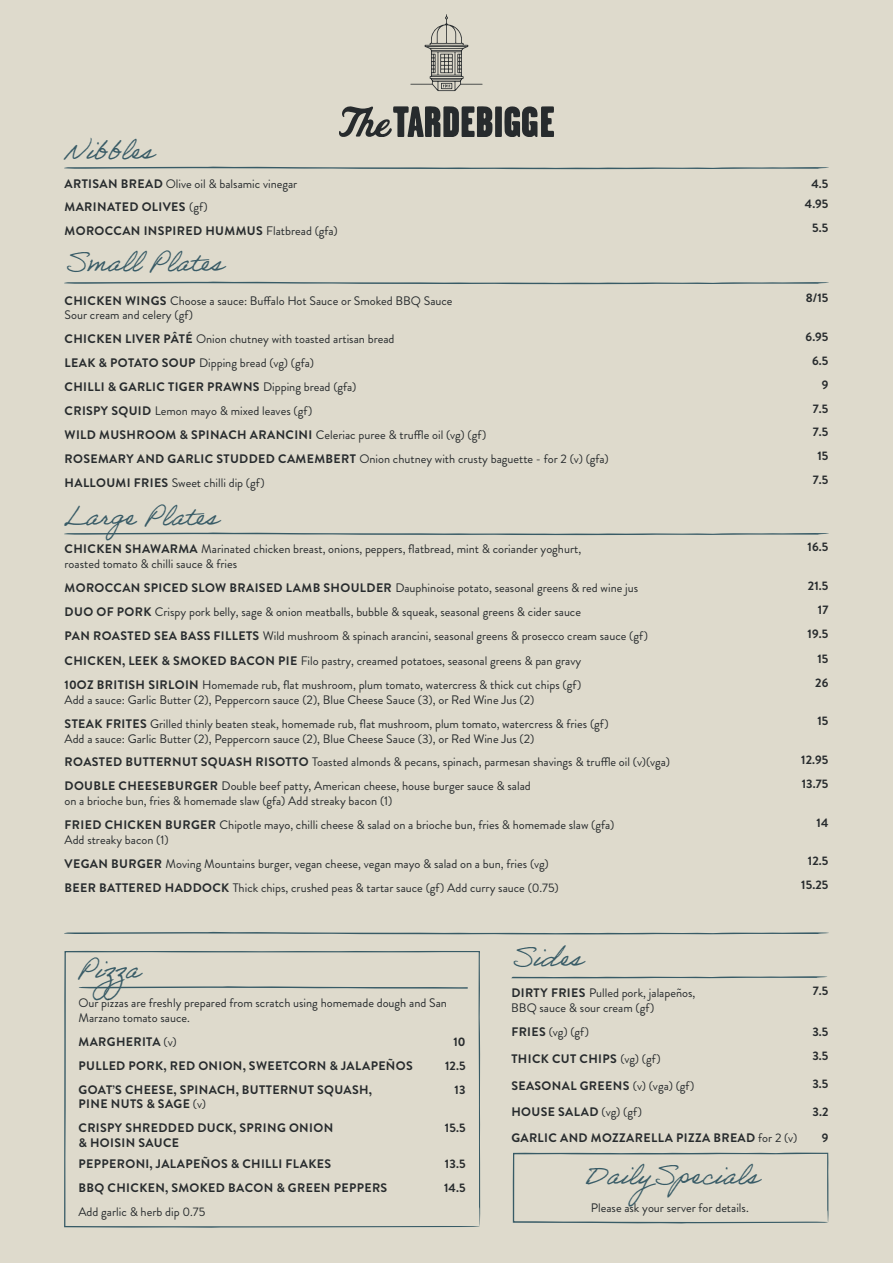
<style>
.page{position:relative;width:893px;height:1263px;background:#dedacc}
.page>*{position:absolute;margin:0;border:0;box-sizing:border-box;transform-origin:0 0}
.t1{font:26.55px "Adobe Handwriting Ernie";color:#385b66}
.t2{font:12.3px/23.9px "Brandon Grotesque";color:#272b2d}
.t3{font:700 12.3px/21.5px "Brandon Grotesque";letter-spacing:.03em;color:#272b2d}
.s1{font-weight:700}
.s2{font-weight:400}
</style>
<div class="page">
<svg style="left:339px;top:106px;width:215px;height:31px"></svg>
<svg style="left:410px;top:14px;width:73px;height:77px"></svg>
<svg style="left:64px;top:167px;width:765px;height:2px;background:#6e8487"></svg>
<svg style="left:64px;top:282px;width:765px;height:2px;background:#6e8487"></svg>
<svg style="left:64px;top:932px;width:765px;height:2px;background:#768a8c"></svg>
<svg style="left:511px;top:976px;width:316px;height:2px"></svg>
<svg style="left:64px;top:951px;width:417px;height:277px"></svg>
<svg style="left:513px;top:1152px;width:316px;height:71px"></svg>
<svg style="left:64px;top:532px;width:765px;height:3px"></svg>
<h1 class="t1" style="left:65px;top:135px;width:90px">Nibbles</h1>
<p class="t2" style="left:65px;top:172px;width:234px"><span class="s1">ARTISAN BREAD</span> Olive oil &amp; balsamic vinegar</p>
<p class="t3" style="left:811px;top:173px;width:19px">4.5</p>
<p class="t3" style="left:65px;top:196px;width:145px">MARINATED OLIVES <span class="s2">(gf)</span></p>
<p class="t3" style="left:805px;top:193px;width:25px">4.95</p>
<p class="t3" style="left:65px;top:220px;width:275px">MOROCCAN INSPIRED HUMMUS <span class="s2">Flatbread (gfa)</span></p>
<p class="t3" style="left:812px;top:217px;width:18px">5.5</p>
<h1 class="t1" style="left:65px;top:246px;width:160px">Small Plates</h1>
<p class="t2" style="left:65px;top:289px;width:389px"><span class="s1">CHICKEN WINGS</span> Choose a sauce: Buffalo Hot Sauce or Smoked BBQ Sauce</p>
<p class="t3" style="left:806px;top:287px;width:24px">8/15</p>
<p class="t2" style="left:65px;top:303px;width:130px">Sour cream and celery (gf)</p>
<p class="t2" style="left:65px;top:327px;width:331px"><span class="s1">CHICKEN LIVER PÂTÉ</span> Onion chutney with toasted artisan bread</p>
<p class="t3" style="left:805px;top:326px;width:24px">6.95</p>
<p class="t2" style="left:65px;top:351px;width:251px"><span class="s1">LEAK &amp; POTATO SOUP</span> Dipping bread (vg) (gfa)</p>
<p class="t3" style="left:812px;top:350px;width:18px">6.5</p>
<p class="t3" style="left:65px;top:376px;width:293px">CHILLI &amp; GARLIC TIGER PRAWNS <span class="s2">Dipping bread (gfa)</span></p>
<p class="t3" style="left:822px;top:374px;width:8px">9</p>
<p class="t2" style="left:65px;top:399px;width:249px"><span class="s1">CRISPY SQUID</span> Lemon mayo &amp; mixed leaves (gf)</p>
<p class="t3" style="left:813px;top:398px;width:17px">7.5</p>
<p class="t2" style="left:65px;top:423px;width:423px"><span class="s1">WILD MUSHROOM &amp; SPINACH ARANCINI</span> Celeriac puree &amp; truffle oil (vg) (gf)</p>
<p class="t3" style="left:813px;top:422px;width:17px">7.5</p>
<p class="t2" style="left:65px;top:447px;width:546px"><span class="s1">ROSEMARY AND GARLIC STUDDED CAMEMBERT</span> Onion chutney with crusty baguette - for 2 (v) (gfa)</p>
<p class="t3" style="left:817px;top:445px;width:13px">15</p>
<p class="t2" style="left:65px;top:471px;width:202px"><span class="s1">HALLOUMI FRIES</span> Sweet chilli dip (gf)</p>
<p class="t3" style="left:813px;top:469px;width:17px">7.5</p>
<h1 class="t1" style="left:65px;top:500px;width:155px">Large Plates</h1>
<p class="t2" style="left:65px;top:537px;width:518px"><span class="s1">CHICKEN SHAWARMA</span> Marinated chicken breast, onions, peppers, flatbread, mint &amp; coriander yoghurt,</p>
<p class="t3" style="left:808px;top:536px;width:22px">16.5</p>
<p class="t2" style="left:65px;top:552px;width:174px">roasted tomato &amp; chilli sauce &amp; fries</p>
<p class="t2" style="left:65px;top:576px;width:575px"><span class="s1">MOROCCAN SPICED SLOW BRAISED LAMB SHOULDER</span> Dauphinoise potato, seasonal greens &amp; red wine jus</p>
<p class="t3" style="left:808px;top:575px;width:22px">21.5</p>
<p class="t2" style="left:65px;top:600px;width:518px"><span class="s1">DUO OF PORK</span> Crispy pork belly, sage &amp; onion meatballs, bubble &amp; squeak, seasonal greens &amp; cider sauce</p>
<p class="t3" style="left:818px;top:599px;width:12px">17</p>
<p class="t2" style="left:65px;top:624px;width:585px"><span class="s1">PAN ROASTED SEA BASS FILLETS</span> Wild mushroom &amp; spinach arancini, seasonal greens &amp; prosecco cream sauce (gf)</p>
<p class="t3" style="left:808px;top:623px;width:22px">19.5</p>
<p class="t2" style="left:65px;top:649px;width:518px"><span class="s1">CHICKEN, LEEK &amp; SMOKED BACON PIE</span> Filo pastry, creamed potatoes, seasonal greens &amp; pan gravy</p>
<p class="t3" style="left:817px;top:648px;width:13px">15</p>
<p class="t2" style="left:65px;top:673px;width:518px"><span class="s1">10OZ BRITISH SIRLOIN</span> Homemade rub, flat mushroom, plum tomato, watercress &amp; thick cut chips (gf)</p>
<p class="t3" style="left:815px;top:672px;width:15px">26</p>
<p class="t2" style="left:65px;top:688px;width:471px">Add a sauce: Garlic Butter (2), Peppercorn sauce (2), Blue Cheese Sauce (3), or Red Wine Jus (2)</p>
<p class="t2" style="left:65px;top:712px;width:546px"><span class="s1">STEAK FRITES</span> Grilled thinly beaten steak, homemade rub, flat mushroom, plum tomato, watercress &amp; fries (gf)</p>
<p class="t3" style="left:817px;top:710px;width:13px">15</p>
<p class="t2" style="left:65px;top:727px;width:471px">Add a sauce: Garlic Butter (2), Peppercorn sauce (2), Blue Cheese Sauce (3), or Red Wine Jus (2)</p>
<p class="t2" style="left:65px;top:750px;width:607px"><span class="s1">ROASTED BUTTERNUT SQUASH RISOTTO</span> Toasted almonds &amp; pecans, spinach, parmesan shavings &amp; truffle oil (v)(vga)</p>
<p class="t3" style="left:801px;top:749px;width:29px">12.95</p>
<p class="t2" style="left:65px;top:774px;width:468px"><span class="s1">DOUBLE CHEESEBURGER</span> Double beef patty, American cheese, house burger sauce &amp; salad</p>
<p class="t3" style="left:802px;top:773px;width:28px">13.75</p>
<p class="t2" style="left:65px;top:789px;width:551px">on a brioche bun, fries &amp; homemade slaw (gfa) Add streaky bacon (1)<br><span class="s1">FRIED CHICKEN BURGER</span> Chipotle mayo, chilli cheese &amp; salad on a brioche bun, fries &amp; homemade slaw (gfa)</p>
<p class="t3" style="left:816px;top:812px;width:13px">14</p>
<p class="t2" style="left:65px;top:828px;width:486px">Add streaky bacon (1)<br><span class="s1">VEGAN BURGER</span> Moving Mountains burger, vegan cheese, vegan mayo &amp; salad on a bun, fries (vg)</p>
<p class="t3" style="left:808px;top:850px;width:22px">12.5</p>
<p class="t2" style="left:65px;top:876px;width:496px"><span class="s1">BEER BATTERED HADDOCK</span> Thick chips, crushed peas &amp; tartar sauce (gf) Add curry sauce (0.75)</p>
<p class="t3" style="left:801px;top:874px;width:29px">15.25</p>
<h1 class="t1" style="left:78px;top:953px;width:63px">Pizza</h1>
<p class="t2" style="left:78px;top:996px;width:370px;line-height:14.9px">Our pizzas are freshly prepared from scratch using homemade dough and San<br>Marzano tomato sauce.</p>
<p class="t3" style="left:79px;top:1031px;width:100px">MARGHERITA <span class="s2">(v)</span></p>
<p class="t3" style="left:453px;top:1031px;width:14px">10</p>
<p class="t3" style="left:79px;top:1055px;width:336px">PULLED PORK, RED ONION, SWEETCORN &amp; JALAPEÑOS</p>
<p class="t3" style="left:445px;top:1055px;width:22px">12.5</p>
<p class="t3" style="left:79px;top:1079px;width:295px">GOAT’S CHEESE, SPINACH, BUTTERNUT SQUASH,</p>
<p class="t3" style="left:455px;top:1079px;width:12px">13</p>
<p class="t3" style="left:79px;top:1094px;width:129px">PINE NUTS &amp; SAGE <span class="s2">(v)</span></p>
<p class="t3" style="left:79px;top:1117px;width:256px">CRISPY SHREDDED DUCK, SPRING ONION</p>
<p class="t3" style="left:445px;top:1117px;width:22px">15.5</p>
<p class="t3" style="left:78px;top:1132px;width:254px">&amp; HOISIN SAUCE<br>PEPPERONI, JALAPEÑOS &amp; CHILLI FLAKES</p>
<p class="t3" style="left:445px;top:1154px;width:22px">13.5</p>
<p class="t3" style="left:79px;top:1177px;width:310px">BBQ CHICKEN, SMOKED BACON &amp; GREEN PEPPERS</p>
<p class="t3" style="left:444px;top:1177px;width:23px">14.5</p>
<p class="t2" style="left:78px;top:1200px;width:128px">Add garlic &amp; herb dip 0.75</p>
<h1 class="t1" style="left:511px;top:941px;width:73px">Sides</h1>
<p class="t2" style="left:511px;top:981px;width:186px"><span class="s1">DIRTY FRIES</span> Pulled pork, jalapeños,</p>
<p class="t3" style="left:813px;top:980px;width:17px">7.5</p>
<p class="t2" style="left:511px;top:995px;width:145px;line-height:24.6px">BBQ sauce &amp; sour cream (gf)<br><span class="s1">FRIES</span> (vg) (gf)</p>
<p class="t3" style="left:812px;top:1022px;width:18px">3.5</p>
<p class="t3" style="left:511px;top:1048px;width:151px">THICK CUT CHIPS <span class="s2">(vg) (gf)</span></p>
<p class="t3" style="left:812px;top:1046px;width:18px">3.5</p>
<p class="t3" style="left:511px;top:1075px;width:185px">SEASONAL GREENS <span class="s2">(v) (vga) (gf)</span></p>
<p class="t3" style="left:812px;top:1073px;width:18px">3.5</p>
<p class="t3" style="left:511px;top:1101px;width:132px">HOUSE SALAD <span class="s2">(vg) (gf)</span></p>
<p class="t3" style="left:812px;top:1101px;width:17px">3.2</p>
<p class="t3" style="left:511px;top:1127px;width:288px">GARLIC AND MOZZARELLA PIZZA BREAD <span class="s2">for 2 (v)</span></p>
<p class="t3" style="left:822px;top:1127px;width:8px">9</p>
<h1 class="t1" style="left:584px;top:1159px;width:176px">DailySpecials</h1>
<p class="t2" style="left:591px;top:1195px;width:159px">Please ask your server for details.</p>
</div>
